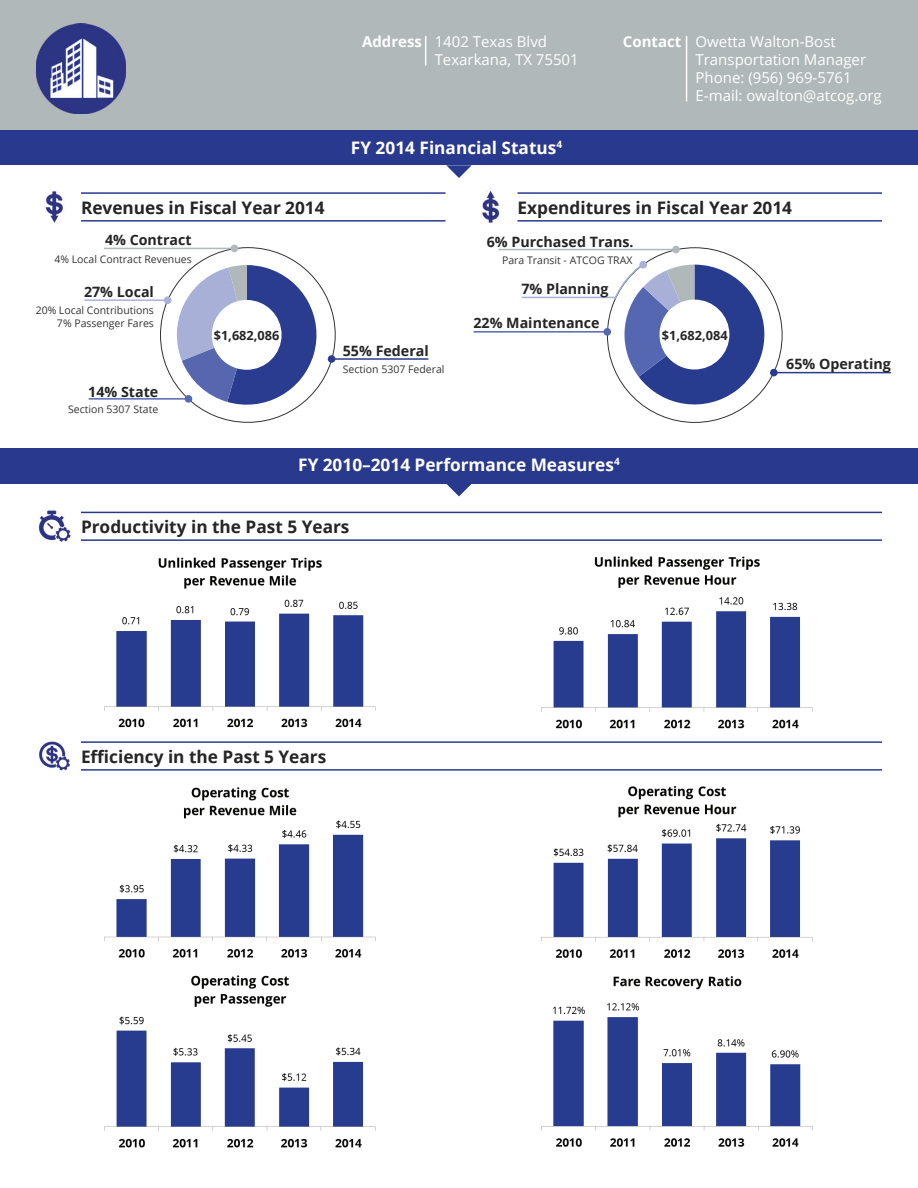
<style>
.page{position:relative;width:918px;height:1188px;background:#fff}
.page>*{position:absolute;margin:0;border:0;box-sizing:border-box;transform-origin:0 0}
.t1{font:700 17.25px "Open Sans";color:#252525}
.t2{font:700 17.25px "Open Sans";color:#fff}
.t3{font:15px/18px "Open Sans";color:#fff}
.t4{font:700 15px "Open Sans";color:#fff}
.t5{font:700 14.25px "Open Sans";color:#252525}
.t6{font:700 12.75px "Open Sans";color:#252525}
.t7{font:10.5px/12.6px "Open Sans";color:#333434;text-align:right}
.s1{font-weight:700}
</style>
<div class="page">
<div style="left:0;top:129px;width:918px;height:36px;background:#29398e"></div>
<svg style="left:446px;top:165px;width:26px;height:13px"></svg>
<div style="left:0;top:448px;width:918px;height:36px;background:#29398e"></div>
<svg style="left:446px;top:484px;width:26px;height:12px"></svg>
<div style="left:0;top:0;width:918px;height:129px;background:#b1b8b9"></div>
<hr style="left:81px;top:192px;width:365px;height:2px;background:#29398e">
<hr style="left:81px;top:220px;width:365px;height:2px;background:#29398e">
<hr style="left:518px;top:192px;width:364px;height:2px;background:#29398e">
<hr style="left:518px;top:220px;width:364px;height:2px;background:#29398e">
<hr style="left:81px;top:741px;width:801px;height:2px;background:#29398e">
<hr style="left:81px;top:769px;width:801px;height:2px;background:#29398e">
<hr style="left:81px;top:512px;width:801px;height:1px;background:#29398e">
<hr style="left:81px;top:539px;width:801px;height:2px;background:#29398e">
<img style="left:104px;top:557px;width:272px;height:171px">
<img style="left:541px;top:556px;width:272px;height:173px">
<img style="left:104px;top:787px;width:272px;height:171px">
<img style="left:541px;top:785px;width:272px;height:173px">
<img style="left:104px;top:975px;width:272px;height:173px">
<img style="left:541px;top:976px;width:272px;height:171px">
<hr style="left:425px;top:36px;width:1px;height:30px;background:#fff">
<hr style="left:686px;top:36px;width:1px;height:65px;background:#fff">
<hr style="left:774px;top:372px;width:117px;height:1px;background:#283c8f">
<hr style="left:522px;top:297px;width:94px;height:1px;background:#a8b1d8">
<hr style="left:498px;top:249px;width:178px;height:1px;background:#b1b8b9">
<div style="left:770px;top:369px;width:8px;height:7px;background:#283c8f;border-radius:50%"></div>
<div style="left:639px;top:261px;width:8px;height:7px;background:#a8b1d8;border-radius:50%"></div>
<div style="left:672px;top:246px;width:8px;height:7px;background:#b1b8b9;border-radius:50%"></div>
<div style="left:603px;top:328px;width:8px;height:8px;background:#5567b0;border-radius:50%"></div>
<hr style="left:474px;top:331px;width:133px;height:2px;background:#5567b0">
<svg style="left:613px;top:265px;width:161px;height:149px"></svg>
<hr style="left:84px;top:299px;width:84px;height:2px;background:#a8b1d8">
<hr style="left:332px;top:358px;width:96px;height:2px;background:#293e90">
<hr style="left:89px;top:398px;width:99px;height:2px;background:#5568b1">
<div style="left:328px;top:355px;width:7px;height:8px;background:#293e90;border-radius:50%"></div>
<div style="left:164px;top:296px;width:7px;height:8px;background:#a8b1d8;border-radius:50%"></div>
<svg style="left:169px;top:265px;width:155px;height:148px"></svg>
<hr style="left:104px;top:248px;width:130px;height:1px;background:#b1b8b9">
<div style="left:231px;top:245px;width:7px;height:7px;background:#b1b8b9;border-radius:50%"></div>
<img style="left:36px;top:24px;width:90px;height:90px">
<img style="left:45px;top:191px;width:18px;height:32px">
<img style="left:38px;top:510px;width:33px;height:32px">
<img style="left:39px;top:741px;width:31px;height:30px">
<img style="left:482px;top:191px;width:18px;height:32px">
<p class="t3" style="left:362px;top:33px;width:187px"><span class="s1">Address</span> 1402 Texas Blvd</p>
<p class="t4" style="left:623px;top:31px;width:60px">Contact</p>
<p class="t3" style="left:435px;top:51px;width:146px">Texarkana, TX 75501</p>
<p class="t2" style="left:351px;top:135px;width:213px">FY 2014 Financial Status<sup>4</sup></p>
<p class="t3" style="left:696px;top:33px;width:188px">Owetta Walton-Bost<br>Transportation Manager<br>Phone: (956) 969-5761<br>E-mail: owalton@atcog.org</p>
<p class="t1" style="left:81px;top:195px;width:245px">Revenues in Fiscal Year 2014</p>
<p class="t1" style="left:517px;top:195px;width:276px">Expenditures in Fiscal Year 2014</p>
<p class="t5" style="left:105px;top:230px;width:88px">4% Contract</p>
<p class="t7" style="left:54px;top:252px;width:139px">4% Local Contract Revenues</p>
<p class="t5" style="left:84px;top:282px;width:71px">27% Local</p>
<p class="t7" style="left:36px;top:304px;width:120px">20% Local Contributions<br>7% Passenger Fares</p>
<p class="t5" style="left:88px;top:381px;width:72px">14% State</p>
<p class="t7" style="left:68px;top:403px;width:92px">Section 5307 State</p>
<p class="t6" style="left:214px;top:326px;width:67px">$1,682,086</p>
<p class="t5" style="left:343px;top:340px;width:87px">55% Federal</p>
<p class="t7" style="left:343px;top:363px;width:103px">Section 5307 Federal</p>
<p class="t5" style="left:487px;top:232px;width:148px">6% Purchased Trans.</p>
<p class="t7" style="left:502px;top:253px;width:132px">Para Transit - ATCOG TRAX</p>
<p class="t5" style="left:521px;top:279px;width:89px">7% Planning</p>
<p class="t5" style="left:473px;top:313px;width:128px">22% Maintenance</p>
<p class="t2" style="left:298px;top:452px;width:323px">FY 2010–2014 Performance Measures<sup>4</sup></p>
<p class="t1" style="left:81px;top:514px;width:270px">Productivity in the Past 5 Years</p>
<p class="t6" style="left:662px;top:326px;width:67px">$1,682,084</p>
<p class="t5" style="left:786px;top:354px;width:106px">65% Operating</p>
<p class="t1" style="left:81px;top:744px;width:247px">Efficiency in the Past 5 Years</p>
</div>
